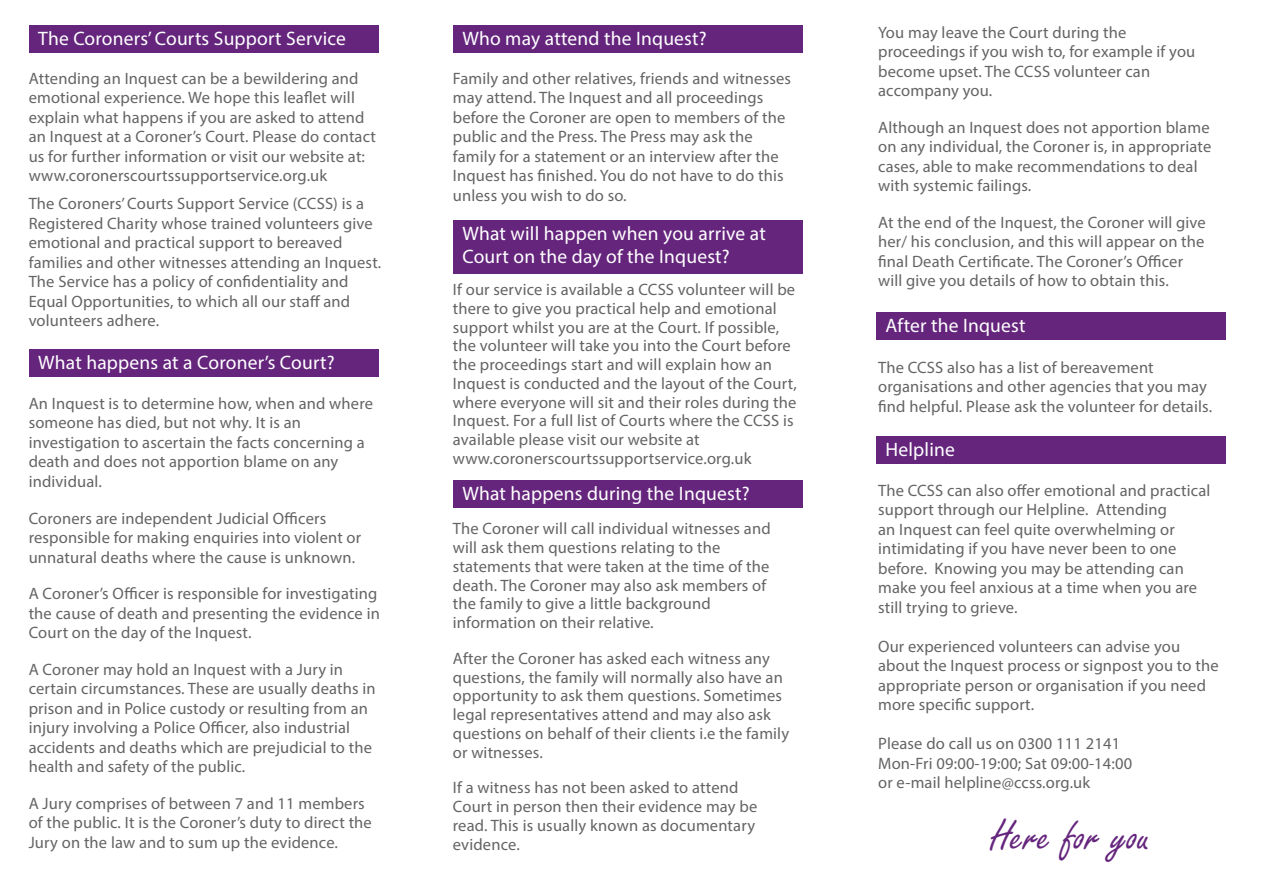
<style>
.page{position:relative;width:1263px;height:893px;background:#fff}
.page>*{position:absolute;margin:0;border:0;box-sizing:border-box;transform-origin:0 0}
.t1{font:45px "Freestyle Script";letter-spacing:.01em;color:#65257d}
.t2{font:19.5px/23.4px "Myriad Pro";letter-spacing:.01em;color:#fff}
.t3{font:16.5px/19.5px "Myriad Pro";letter-spacing:.01em;color:#646464}
</style>
<div class="page">
<div style="left:876px;top:436px;width:350px;height:27px;background:#65257d"></div>
<div style="left:29px;top:26px;width:349px;height:27px;background:#65257d"></div>
<div style="left:29px;top:349px;width:349px;height:27px;background:#65257d"></div>
<div style="left:453px;top:26px;width:350px;height:27px;background:#65257d"></div>
<div style="left:453px;top:220px;width:350px;height:53px;background:#65257d"></div>
<div style="left:453px;top:480px;width:350px;height:28px;background:#65257d"></div>
<div style="left:876px;top:313px;width:350px;height:27px;background:#65257d"></div>
<p class="t2" style="left:38px;top:27px;width:309px">The Coroners’ Courts Support Service</p>
<p class="t3" style="left:29px;top:68px;width:349px">Attending an Inquest can be a bewildering and emotional experience. We hope this leaflet will explain what happens if you are asked to attend an Inquest at a Coroner’s Court. Please do contact us for further information or visit our website at: www.coronerscourtssupportservice.org.uk</p>
<p class="t3" style="left:29px;top:194px;width:354px">The Coroners’ Courts Support Service (CCSS) is a Registered Charity whose trained volunteers give emotional and practical support to bereaved families and other witnesses attending an Inquest.<br>The Service has a policy of confidentiality and Equal Opportunities, to which all our staff and volunteers adhere.</p>
<p class="t2" style="left:38px;top:350px;width:298px">What happens at a Coroner’s Court?</p>
<p class="t3" style="left:29px;top:393px;width:346px">An Inquest is to determine how, when and where someone has died, but not why. It is an investigation to ascertain the facts concerning a death and does not apportion blame on any individual.</p>
<p class="t3" style="left:29px;top:508px;width:334px">Coroners are independent Judicial Officers responsible for making enquiries into violent or unnatural deaths where the cause is unknown.</p>
<p class="t3" style="left:29px;top:583px;width:353px">A Coroner’s Officer is responsible for investigating the cause of death and presenting the evidence in<br>Court on the day of the Inquest.</p>
<p class="t3" style="left:29px;top:659px;width:348px">A Coroner may hold an Inquest with a Jury in certain circumstances. These are usually deaths in prison and in Police custody or resulting from an injury involving a Police Officer, also industrial accidents and deaths which are prejudicial to the health and safety of the public.</p>
<p class="t3" style="left:29px;top:793px;width:345px">A Jury comprises of between 7 and 11 members of the public. It is the Coroner’s duty to direct the<br>Jury on the law and to sum up the evidence.</p>
<p class="t2" style="left:462px;top:27px;width:246px">Who may attend the Inquest?</p>
<p class="t3" style="left:453px;top:68px;width:340px">Family and other relatives, friends and witnesses may attend. The Inquest and all proceedings before the Coroner are open to members of the public and the Press. The Press may ask the family for a statement or an interview after the Inquest has finished. You do not have to do this unless you wish to do so.</p>
<p class="t2" style="left:462px;top:221px;width:305px">What will happen when you arrive at<br>Court on the day of the Inquest?</p>
<p class="t3" style="left:453px;top:280px;width:345px;line-height:18.8px">If our service is available a CCSS volunteer will be there to give you practical help and emotional support whilst you are at the Court. If possible, the volunteer will take you into the Court before the proceedings start and will explain how an Inquest is conducted and the layout of the Court, where everyone will sit and their roles during the Inquest. For a full list of Courts where the CCSS is available please visit our website at www.coronerscourtssupportservice.org.uk</p>
<p class="t2" style="left:462px;top:482px;width:289px">What happens during the Inquest?</p>
<p class="t3" style="left:453px;top:519px;width:319px;line-height:18.8px">The Coroner will call individual witnesses and will ask them questions relating to the statements that were taken at the time of the death. The Coroner may also ask members of the family to give a little background information on their relative.</p>
<p class="t3" style="left:453px;top:649px;width:338px;line-height:18.8px">After the Coroner has asked each witness any questions, the family will normally also have an opportunity to ask them questions. Sometimes legal representatives attend and may also ask questions on behalf of their clients i.e the family or witnesses.</p>
<p class="t3" style="left:453px;top:778px;width:306px;line-height:18.8px">If a witness has not been asked to attend Court in person then their evidence may be read. This is usually known as documentary evidence.</p>
<p class="t3" style="left:878px;top:22px;width:319px">You may leave the Court during the proceedings if you wish to, for example if you become upset. The CCSS volunteer can accompany you.</p>
<p class="t3" style="left:878px;top:117px;width:335px">Although an Inquest does not apportion blame on any individual, the Coroner is, in appropriate cases, able to make recommendations to deal with systemic failings.</p>
<p class="t3" style="left:878px;top:212px;width:329px">At the end of the Inquest, the Coroner will give her/ his conclusion, and this will appear on the final Death Certificate. The Coroner’s Officer will give you details of how to obtain this.</p>
<p class="t2" style="left:885px;top:314px;width:141px">After the Inquest</p>
<p class="t3" style="left:878px;top:357px;width:335px">The CCSS also has a list of bereavement organisations and other agencies that you may find helpful. Please ask the volunteer for details.</p>
<p class="t2" style="left:885px;top:437px;width:71px">Helpline</p>
<p class="t3" style="left:878px;top:480px;width:334px">The CCSS can also offer emotional and practical support through our Helpline. Attending<br>an Inquest can feel quite overwhelming or intimidating if you have never been to one before. Knowing you may be attending can make you feel anxious at a time when you are still trying to grieve.</p>
<p class="t3" style="left:878px;top:636px;width:342px">Our experienced volunteers can advise you about the Inquest process or signpost you to the appropriate person or organisation if you need more specific support.</p>
<p class="t3" style="left:878px;top:734px;width:256px">Please do call us on 0300 111 2141<br>Mon-Fri 09:00-19:00; Sat 09:00-14:00 or e-mail helpline@ccss.org.uk</p>
<h1 class="t1" style="left:991px;top:811px;width:161px">Here for you</h1>
</div>
